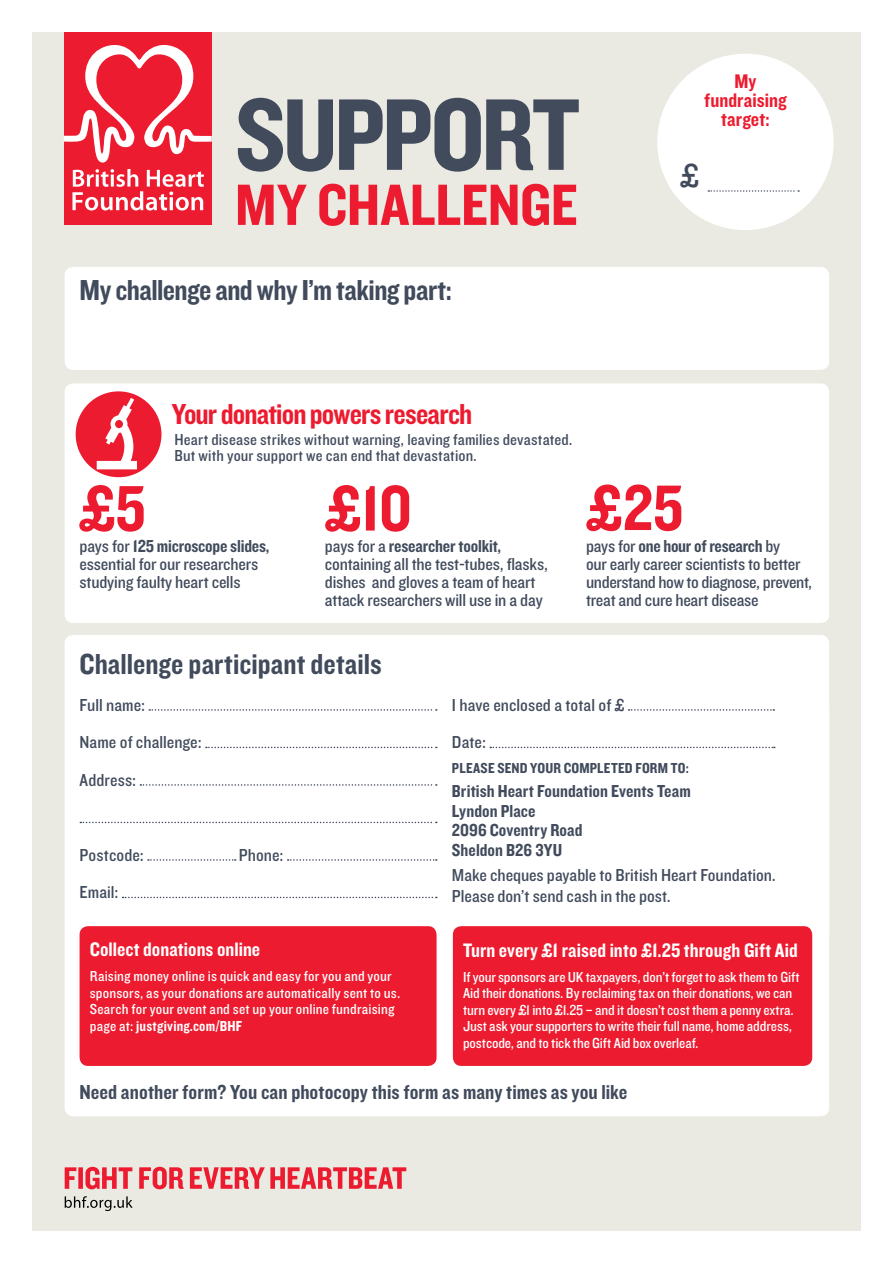
<style>
.page{position:relative;width:893px;height:1263px;background:#fff}
.page>*{position:absolute;margin:0;border:0;box-sizing:border-box;transform-origin:0 0}
.t1{font:105.6px "Knockout 50 Welterweight";letter-spacing:-.035em;color:#414b5c}
.t2{font:66.6px "Knockout 50 Welterweight";color:#ed1b2f}
.t3{font:60.45px "Knockout 50 Welterweight";color:#ed1b2f}
.t4{font:34.5px "Knockout 30 Junior Welterwt";color:#414b5c}
.t5{font:30px "Knockout 50 Welterweight";color:#414b5c}
.t6{font:30px "Knockout 50 Welterweight";letter-spacing:-.03em;color:#ed1b2f}
.t7{font:21px "Knockout 50 Welterweight";color:#414b5c}
.t8{font:20.4px/18.9px "Knockout 50 Welterweight";letter-spacing:.005em;color:#ed1b2f;text-align:center}
.t9{font:20.25px "Knockout 50 Welterweight";color:#fff}
.t10{font:18px/18px "Knockout 30 Junior Welterwt";letter-spacing:-.01em;color:#414b5c}
.t11{font:18px/19.5px "Knockout 50 Welterweight";color:#414b5c}
.t12{font:16.5px/16.5px "Knockout 30 Junior Welterwt";letter-spacing:.01em;color:#414b5c}
.t13{font:15px/16.5px "Knockout 30 Junior Welterwt";letter-spacing:-.005em;color:#fff}
.t14{font:15px "Knockout 50 Welterweight";letter-spacing:.01em;color:#414b5c}
.t15{font:15px "Knockout 50 Welterweight";letter-spacing:.01em;color:#fff}
.s1{font-family:"Knockout 30 Junior Welterwt"}
</style>
<div class="page">
<div style="left:32px;top:32px;width:829px;height:1199px;background:#eaeae3"></div>
<div style="left:65px;top:635px;width:764px;height:481px;background:#fff;border-radius:9px"></div>
<div style="left:657px;top:54px;width:177px;height:176px;background:#fff;border-radius:50%"></div>
<div style="left:64px;top:32px;width:148px;height:193px;background:#ed1b2f"></div>
<svg style="left:64px;top:45px;width:148px;height:118px"></svg>
<svg style="left:72px;top:169px;width:132px;height:41px"></svg>
<svg style="left:65px;top:1196px;width:68px;height:15px"></svg>
<svg style="left:139px;top:1167px;width:267px;height:22px"></svg>
<svg style="left:65px;top:1167px;width:67px;height:22px"></svg>
<div style="left:65px;top:267px;width:764px;height:103px;background:#fff;border-radius:9px"></div>
<div style="left:65px;top:383px;width:764px;height:240px;background:#fff;border-radius:9px"></div>
<svg style="left:629px;top:709px;width:145px;height:2px"></svg>
<svg style="left:490px;top:747px;width:285px;height:1px"></svg>
<div style="left:80px;top:926px;width:357px;height:140px;background:#ed1b2f;border-radius:9px"></div>
<div style="left:453px;top:926px;width:359px;height:140px;background:#ed1b2f;border-radius:9px"></div>
<svg style="left:149px;top:709px;width:288px;height:2px"></svg>
<svg style="left:206px;top:747px;width:231px;height:1px"></svg>
<svg style="left:140px;top:784px;width:297px;height:2px"></svg>
<svg style="left:80px;top:822px;width:357px;height:1px"></svg>
<svg style="left:148px;top:859px;width:88px;height:2px"></svg>
<svg style="left:288px;top:859px;width:149px;height:2px"></svg>
<svg style="left:123px;top:897px;width:314px;height:1px"></svg>
<svg style="left:708px;top:190px;width:91px;height:2px"></svg>
<div style="left:76px;top:391px;width:85px;height:86px;background:#ed1b2f;border-radius:50%"></div>
<svg style="left:97px;top:398px;width:40px;height:71px"></svg>
<h1 class="t1" style="left:235px;top:65px;width:346px">SUPPORT</h1>
<h3 class="t3" style="left:235px;top:165px;width:344px">MY CHALLENGE</h3>
<h3 class="t5" style="left:80px;top:270px;width:374px">My challenge and why I’m taking part:</h3>
<h3 class="t6" style="left:172px;top:395px;width:302px">Your donation powers research</h3>
<p class="t12" style="left:174px;top:431px;width:400px">Heart disease strikes without warning, leaving families devastated.<br>But with your support we can end that devastation.</p>
<h3 class="t8" style="left:704px;top:72px;width:84px">My fundraising target:</h3>
<h3 class="t4" style="left:681px;top:152px;width:20px">£</h3>
<h2 class="t2" style="left:79px;top:464px;width:68px">£5</h2>
<p class="t11" style="left:80px;top:536px;width:191px"><span class="s1">pays for</span> 125 microscope slides,</p>
<p class="t10" style="left:80px;top:555px;width:180px">essential for our researchers studying faulty heart cells</p>
<h2 class="t2" style="left:325px;top:464px;width:89px">£10</h2>
<p class="t11" style="left:325px;top:536px;width:178px"><span class="s1">pays for a</span> researcher toolkit,</p>
<p class="t10" style="left:325px;top:555px;width:225px">containing all the test-tubes, flasks, dishes and gloves a team of heart attack researchers will use in a day</p>
<h3 class="t5" style="left:80px;top:645px;width:304px">Challenge participant details</h3>
<h2 class="t2" style="left:586px;top:464px;width:99px">£25</h2>
<p class="t11" style="left:586px;top:536px;width:196px"><span class="s1">pays for</span> one hour of research <span class="s1">by</span></p>
<p class="t10" style="left:586px;top:555px;width:228px">our early career scientists to better understand how to diagnose, prevent, treat and cure heart disease</p>
<p class="t10" style="left:80px;top:685px;width:124px;line-height:37.5px">Full name:<br>Name of challenge:<br>Address:</p>
<p class="t10" style="left:80px;top:845px;width:66px">Postcode:</p>
<p class="t10" style="left:239px;top:845px;width:46px">Phone:</p>
<p class="t10" style="left:80px;top:882px;width:40px">Email:</p>
<h3 class="t9" style="left:90px;top:936px;width:172px">Collect donations online</h3>
<p class="t13" style="left:90px;top:967px;width:312px">Raising money online is quick and easy for you and your sponsors, as your donations are automatically sent to us.<br>Search for your event and set up your online fundraising</p>
<p class="t15" style="left:90px;top:1016px;width:154px"><span class="s1">page at:</span> justgiving.com/BHF</p>
<p class="t10" style="left:452px;top:685px;width:174px;line-height:37.5px">I have enclosed a total of £<br>Date:</p>
<p class="t14" style="left:452px;top:758px;width:238px">PLEASE SEND YOUR COMPLETED FORM TO:</p>
<p class="t11" style="left:452px;top:781px;width:240px">British Heart Foundation Events Team<br>Lyndon Place<br>2096 Coventry Road<br>Sheldon B26 3YU</p>
<p class="t10" style="left:452px;top:864px;width:325px;line-height:21px">Make cheques payable to British Heart Foundation.<br>Please don’t send cash in the post.</p>
<h3 class="t9" style="left:463px;top:937px;width:336px">Turn every £1 raised into £1.25 through Gift Aid</h3>
<p class="t13" style="left:463px;top:968px;width:338px">If your sponsors are UK taxpayers, don’t forget to ask them to Gift Aid their donations. By reclaiming tax on their donations, we can turn every £1 into £1.25 – and it doesn’t cost them a penny extra.<br>Just ask your supporters to write their full name, home address, postcode, and to tick the Gift Aid box overleaf.</p>
<h3 class="t7" style="left:80px;top:1078px;width:549px">Need another form? You can photocopy this form as many times as you like</h3>
</div>
